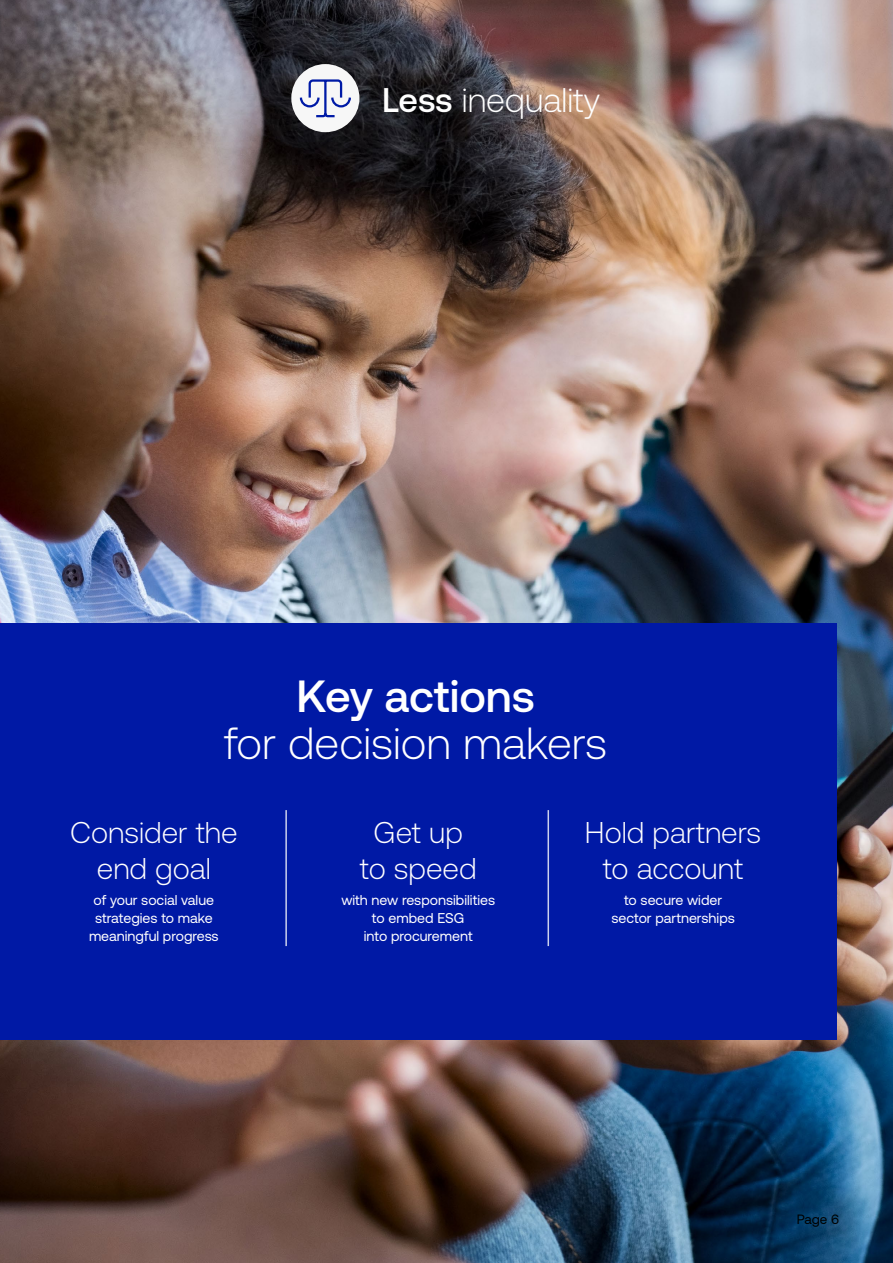
<style>
.page{position:relative;width:893px;height:1263px;background:#fff}
.page>*{position:absolute;margin:0;border:0;box-sizing:border-box;transform-origin:0 0}
.t1{font:300 45px "Aeonik Pro";color:#fff}
.t2{font:500 45px "Aeonik Pro";color:#fff}
.t3{font:300 34.2px "Aeonik Pro";color:#fff}
.t4{font:300 30px/36px "Aeonik Pro";color:#fff;text-align:center}
.t5{font:14.25px/18.3px "Aeonik Pro";color:#fff;text-align:center}
.t6{font:13.5px "Aeonik Pro";color:#000}
.s1{font-weight:500}
</style>
<div class="page">
<img style="left:0;top:0;width:893px;height:1263px">
<div style="left:0;top:623px;width:836px;height:417px;background:#0019a5"></div>
<hr style="left:285px;top:810px;width:2px;height:136px;background:#fff">
<hr style="left:548px;top:810px;width:1px;height:136px;background:#fff">
<div style="left:291px;top:64px;width:68px;height:68px;background:#f7f7f7;border-radius:50%"></div>
<svg style="left:299px;top:79px;width:52px;height:39px"></svg>
<h2 class="t3" style="left:382px;top:81px;width:219px"><span class="s1">Less</span> inequality</h2>
<h1 class="t2" style="left:296px;top:672px;width:240px">Key actions</h1>
<h1 class="t1" style="left:224px;top:718px;width:385px">for decision makers</h1>
<h3 class="t4" style="left:70px;top:814px;width:169px">Consider the end goal</h3>
<p class="t5" style="left:89px;top:891px;width:131px">of your social value strategies to make meaningful progress</p>
<h3 class="t4" style="left:360px;top:814px;width:118px">Get up to speed</h3>
<p class="t5" style="left:341px;top:891px;width:155px">with new responsibilities to embed ESG<br>into procurement</p>
<h3 class="t4" style="left:585px;top:814px;width:178px">Hold partners to account</h3>
<p class="t5" style="left:611px;top:891px;width:125px">to secure wider sector partnerships</p>
<p class="t6" style="left:797px;top:1212px;width:44px">Page 6</p>
</div>
